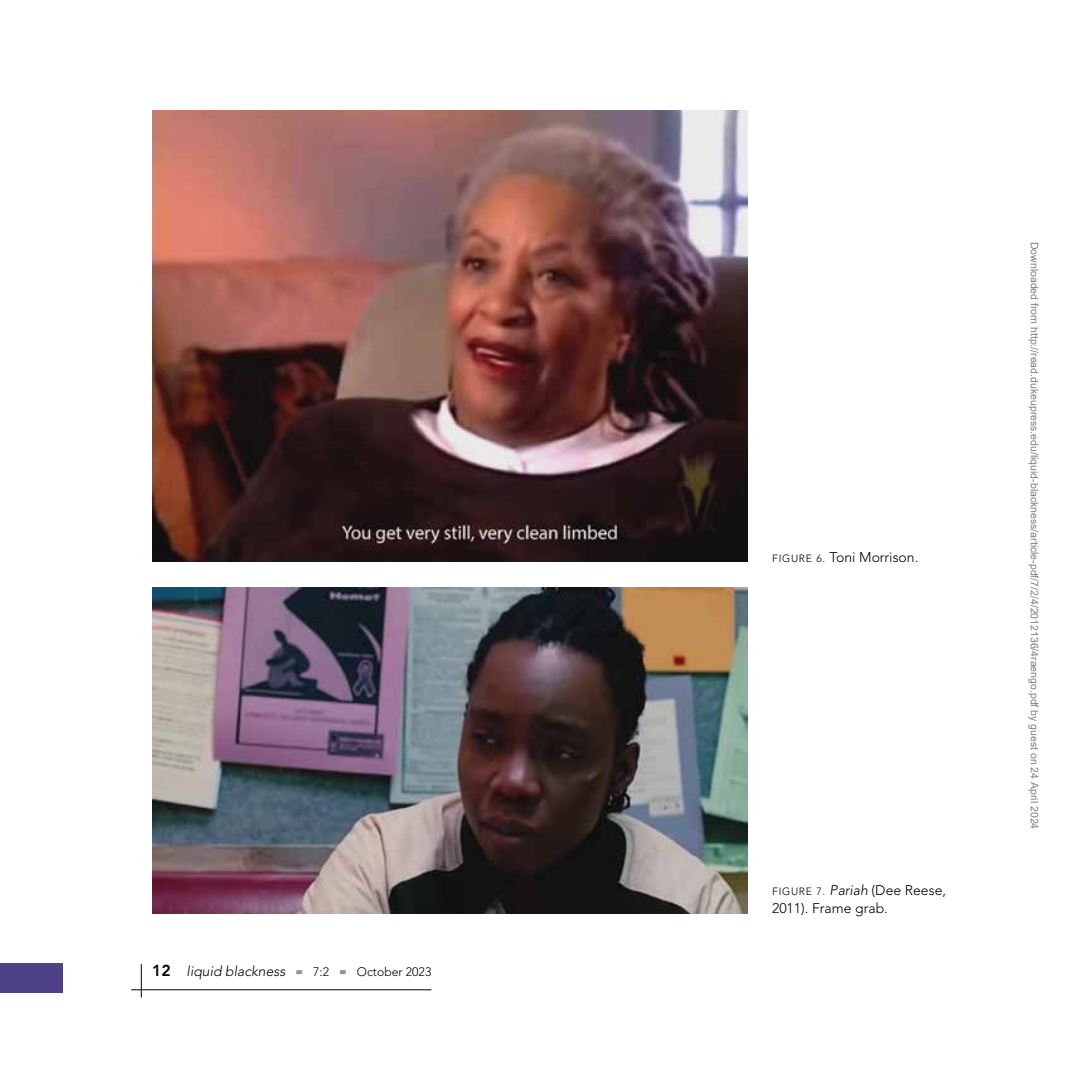
<style>
.page{position:relative;width:1071px;height:1071px;background:#fff}
.page>*{position:absolute;margin:0;border:0;box-sizing:border-box;transform-origin:0 0}
.t1{font:300 14px/18.4px "Avenir LT Std";color:#000}
.t2{font:italic 300 14px "Avenir LT Std";color:#000}
.t3{font:300 12.25px "Avenir LT Std";color:#000}
.t4{font:10.5px "Arial";color:#808080}
.s1{font-weight:800;font-style:normal;font-size:15.75px}
.s2{font-size:10.5px}
.s3{font-style:italic}
</style>
<div class="page">
<hr style="left:131px;top:989px;width:300px;height:1px;background:#000">
<hr style="left:141px;top:964px;width:1px;height:34px;background:#000">
<div style="left:0;top:963px;width:63px;height:30px;background:#4e4187"></div>
<img style="left:152px;top:110px;width:596px;height:452px">
<img style="left:152px;top:587px;width:596px;height:327px">
<h1 class="t2" style="left:152px;top:963px;width:135px"><span class="s1">12</span> liquid blackness</h1>
<p class="t3" style="left:296px;top:965px;width:35px"><sup>■■</sup> 7:2</p>
<p class="t3" style="left:340px;top:965px;width:93px"><sup>■■</sup> October 2023</p>
<h1 class="t1" style="left:772px;top:548px;width:148px"><span class="s2">FIGURE 6.</span> Toni Morrison.</h1>
<h1 class="t1" style="left:772px;top:881px;width:176px"><span class="s2">FIGURE 7.</span> <span class="s3">Pariah</span> (Dee Reese,<br>2011). Frame grab.</h1>
<p class="t4" style="left:1038px;top:242px;width:589px;rotate:90deg">Downloaded from http://read.dukeupress.edu/liquid-blackness/article-pdf/7/2/4/2012136/4raengo.pdf by guest on 24 April 2024</p>
</div>
